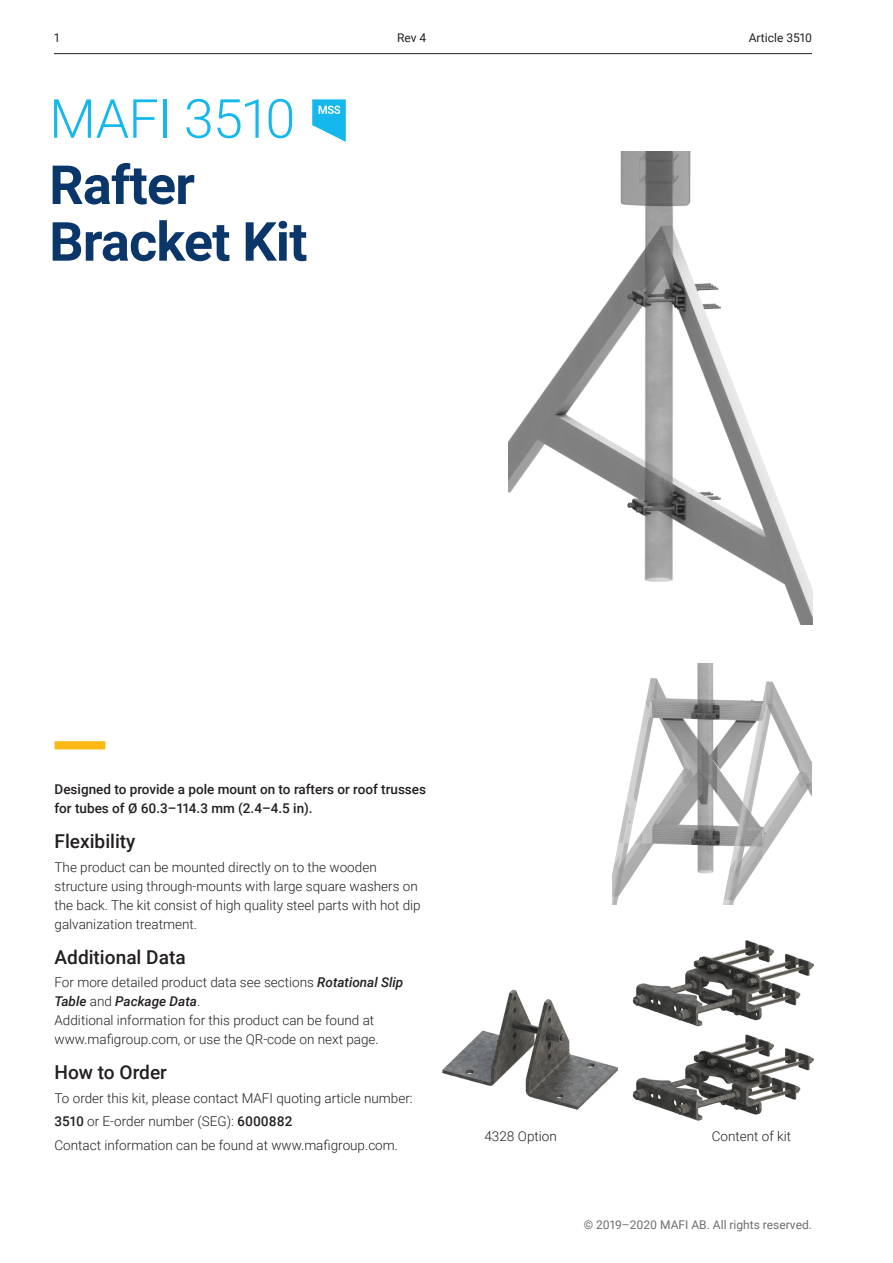
<style>
.page{position:relative;width:893px;height:1263px;background:#fff}
.page>*{position:absolute;margin:0;border:0;box-sizing:border-box;transform-origin:0 0}
.t1{font:300 54px/66.2px "Roboto";letter-spacing:-.015em;color:#15b8ec}
.t2{font:700 54px "Roboto";letter-spacing:-.015em;color:#0b366a}
.t3{font:500 19.05px "Roboto";color:#231f20}
.t4{font:300 13.5px/19px "Roboto";color:#231f20}
.t5{font:500 13.5px/19px "Roboto";color:#231f20}
.t6{font:12px "Roboto";color:#6c6d70}
.Info{font:12px "Roboto";color:#231f20}
.s1{font-weight:700;color:#0b366a}
.s2{font-weight:500;font-style:italic}
.s3{font-weight:500}
</style>
<div class="page">
<hr style="left:54px;top:53px;width:758px;height:1px;background:#231f20">
<img style="left:508px;top:151px;width:304px;height:474px">
<img style="left:632px;top:940px;width:182px;height:180px">
<img style="left:442px;top:989px;width:176px;height:121px">
<img style="left:612px;top:663px;width:199px;height:241px">
<svg style="left:312px;top:99px;width:34px;height:43px"></svg>
<div style="left:55px;top:741px;width:50px;height:8px;background:#fcb814"></div>
<p class="Info" style="left:54px;top:29px;width:7px">1</p>
<p class="t1" style="left:49px;top:83px;width:248px">MAFI 3510<br><span class="s1">Rafter</span></p>
<p class="t2" style="left:49px;top:204px;width:260px">Bracket Kit</p>
<p class="Info" style="left:398px;top:29px;width:31px">Rev 4</p>
<p class="Info" style="left:749px;top:29px;width:65px">Article 3510</p>
<p class="t5" style="left:55px;top:779px;width:373px">Designed to provide a pole mount on to rafters or roof trusses for tubes of Ø 60.3–114.3 mm (2.4–4.5 in).</p>
<p class="t3" style="left:55px;top:828px;width:83px">Flexibility</p>
<p class="t4" style="left:55px;top:857px;width:368px">The product can be mounted directly on to the wooden structure using through-mounts with large square washers on the back. The kit consist of high quality steel parts with hot dip galvanization treatment.</p>
<p class="t3" style="left:55px;top:943px;width:133px">Additional Data</p>
<p class="t4" style="left:55px;top:972px;width:350px">For more detailed product data see sections <span class="s2">Rotational Slip Table</span> and <span class="s2">Package Data</span>.<br>Additional information for this product can be found at www.mafigroup.com, or use the QR-code on next page.</p>
<p class="t3" style="left:55px;top:1059px;width:114px">How to Order</p>
<p class="t4" style="left:55px;top:1085px;width:360px;line-height:23.5px">To order this kit, please contact MAFI quoting article number:<br><span class="s3">3510</span> or E-order number (SEG): <span class="s3">6000882<br></span>Contact information can be found at www.mafigroup.com.</p>
<p class="t4" style="left:484px;top:1126px;width:74px">4328 Option</p>
<p class="t4" style="left:712px;top:1126px;width:81px">Content of kit</p>
<p class="t6" style="left:584px;top:1216px;width:230px">© 2019–2020 MAFI AB. All rights reserved.</p>
</div>
